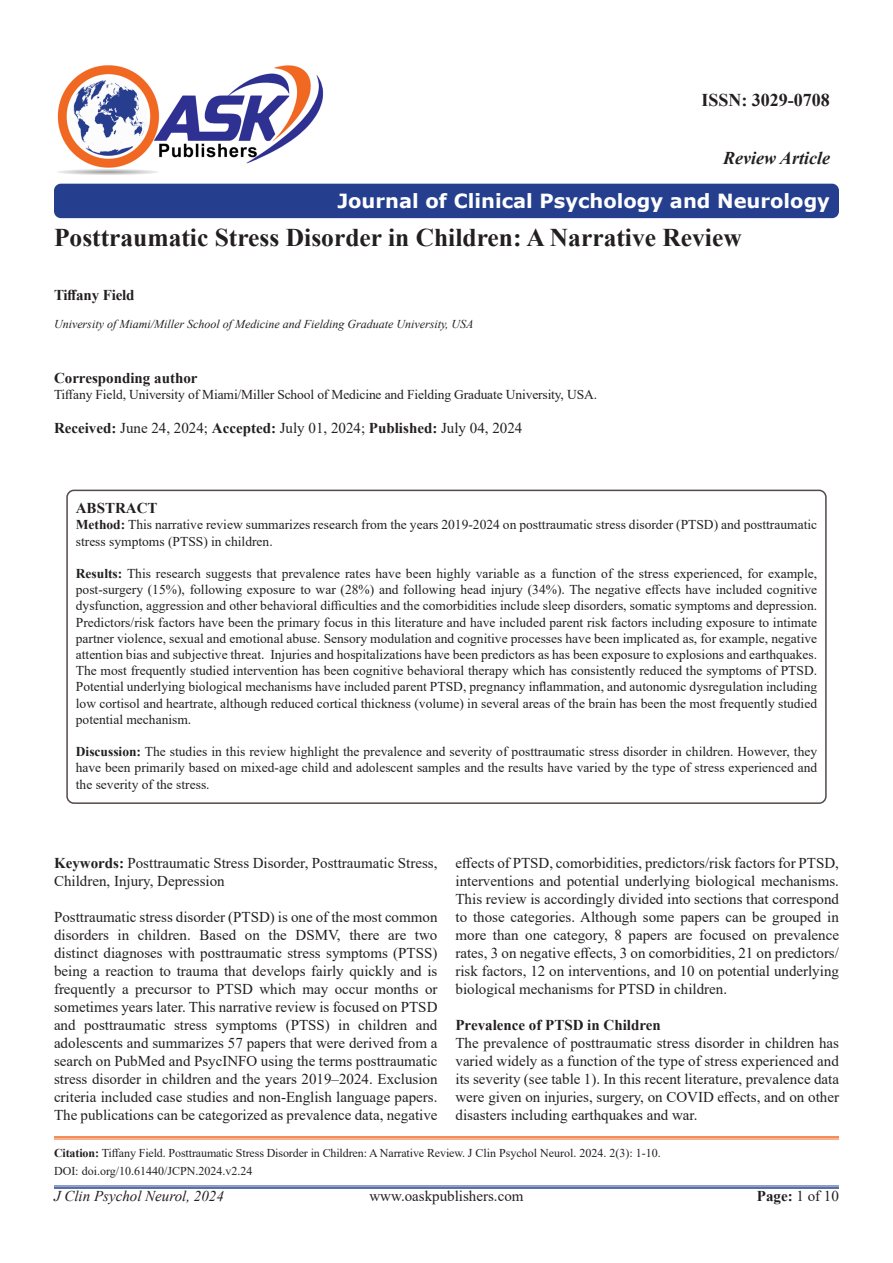
<style>
.page{position:relative;width:893px;height:1263px;background:#fff}
.page>*{position:absolute;margin:0;border:0;box-sizing:border-box;transform-origin:0 0}
.t1{font:700 25.5px "Times New Roman";color:#231f20}
.t2{font:700 19.5px "Verdana";color:#fff}
.t3{font:700 18px "Times New Roman";color:#231f20}
.t4{font:italic 700 18px "Times New Roman";color:#231f20}
.t5{font:15px/18px "Times New Roman";color:#231f20;text-align:justify}
.t6{font:700 15px "Times New Roman";color:#231f20}
.t7{font:italic 15px "Times New Roman";color:#231f20}
.t8{font:13.5px/16.2px "Times New Roman";color:#231f20;text-align:justify}
.t9{font:12px "Times New Roman";letter-spacing:-.01em;color:#231f20}
.t10{font:italic 12px "Times New Roman";color:#231f20}
.s1{font-weight:700}
.s2{font-weight:400}
</style>
<div class="page">
<hr style="left:54px;top:1186px;width:785px;height:1px;background:#24418f">
<hr style="left:54px;top:1187px;width:785px;height:2px;background:#24418f">
<div style="left:54px;top:184px;width:785px;height:34px;background:#253f8e;border-radius:7px"></div>
<hr style="left:54px;top:1136px;width:785px;height:2px;background:#f06822">
<hr style="left:54px;top:1139px;width:785px;height:1px;background:#f06822">
<img style="left:57px;top:65px;width:267px;height:110px">
<div style="left:66px;top:490px;width:761px;height:314px;border:2px solid #524a47;border-radius:7px"></div>
<p class="t3" style="left:701px;top:87px;width:130px">ISSN: 3029-0708</p>
<p class="t4" style="left:723px;top:145px;width:108px">Review Article</p>
<p class="t2" style="left:337px;top:187px;width:494px">Journal of Clinical Psychology and Neurology</p>
<p class="t1" style="left:54px;top:219px;width:689px">Posttraumatic Stress Disorder in Children: A Narrative Review</p>
<p class="t6" style="left:54px;top:284px;width:82px">Tiffany Field</p>
<p class="t10" style="left:54px;top:315px;width:421px">University of Miami/Miller School of Medicine and Fielding Graduate University, USA</p>
<p class="t6" style="left:54px;top:367px;width:145px">Corresponding author</p>
<p class="t8" style="left:54px;top:386px;width:545px">Tiffany Field, University of Miami/Miller School of Medicine and Fielding Graduate University, USA.</p>
<p class="t5" style="left:54px;top:419px;width:470px"><span class="s1">Received:</span> June 24, 2024; <span class="s1">Accepted:</span> July 01, 2024; <span class="s1">Published:</span> July 04, 2024</p>
<p class="t6" style="left:76px;top:497px;width:83px">ABSTRACT</p>
<p class="t8" style="left:76px;top:516px;width:743px"><span class="s1">Method:</span> This narrative review summarizes research from the years 2019-2024 on posttraumatic stress disorder (PTSD) and posttraumatic stress symptoms (PTSS) in children.</p>
<p class="t8" style="left:76px;top:565px;width:743px"><span class="s1">Results:</span> This research suggests that prevalence rates have been highly variable as a function of the stress experienced, for example, post-surgery (15%), following exposure to war (28%) and following head injury (34%). The negative effects have included cognitive dysfunction, aggression and other behavioral difficulties and the comorbidities include sleep disorders, somatic symptoms and depression.<br>Predictors/risk factors have been the primary focus in this literature and have included parent risk factors including exposure to intimate partner violence, sexual and emotional abuse. Sensory modulation and cognitive processes have been implicated as, for example, negative attention bias and subjective threat. Injuries and hospitalizations have been predictors as has been exposure to explosions and earthquakes.<br>The most frequently studied intervention has been cognitive behavioral therapy which has consistently reduced the symptoms of PTSD.<br>Potential underlying biological mechanisms have included parent PTSD, pregnancy inflammation, and autonomic dysregulation including low cortisol and heartrate, although reduced cortical thickness (volume) in several areas of the brain has been the most frequently studied potential mechanism.</p>
<p class="t8" style="left:76px;top:743px;width:743px"><span class="s1">Discussion:</span> The studies in this review highlight the prevalence and severity of posttraumatic stress disorder in children. However, they have been primarily based on mixed-age child and adolescent samples and the results have varied by the type of stress experienced and the severity of the stress.</p>
<p class="t5" style="left:54px;top:854px;width:385px"><span class="s1">Keywords:</span> Posttraumatic Stress Disorder, Posttraumatic Stress,<br>Children, Injury, Depression</p>
<p class="t5" style="left:54px;top:908px;width:385px">Posttraumatic stress disorder (PTSD) is one of the most common disorders in children. Based on the DSMV, there are two distinct diagnoses with posttraumatic stress symptoms (PTSS) being a reaction to trauma that develops fairly quickly and is frequently a precursor to PTSD which may occur months or sometimes years later. This narrative review is focused on PTSD and posttraumatic stress symptoms (PTSS) in children and adolescents and summarizes 57 papers that were derived from a search on PubMed and PsycINFO using the terms posttraumatic stress disorder in children and the years 2019–2024. Exclusion criteria included case studies and non-English language papers.<br>The publications can be categorized as prevalence data, negative</p>
<p class="t5" style="left:455px;top:854px;width:385px">effects of PTSD, comorbidities, predictors/risk factors for PTSD, interventions and potential underlying biological mechanisms.<br>This review is accordingly divided into sections that correspond to those categories. Although some papers can be grouped in more than one category, 8 papers are focused on prevalence rates, 3 on negative effects, 3 on comorbidities, 21 on predictors/ risk factors, 12 on interventions, and 10 on potential underlying biological mechanisms for PTSD in children.</p>
<p class="t6" style="left:455px;top:1014px;width:207px">Prevalence of PTSD in Children</p>
<p class="t5" style="left:455px;top:1034px;width:385px">The prevalence of posttraumatic stress disorder in children has varied widely as a function of the type of stress experienced and its severity (see table 1). In this recent literature, prevalence data were given on injuries, surgery, on COVID effects, and on other disasters including earthquakes and war.</p>
<p class="t9" style="left:54px;top:1145px;width:608px"><span class="s1">Citation:</span> Tiffany Field. Posttraumatic Stress Disorder in Children: A Narrative Review. J Clin Psychol Neurol. 2024. 2(3): 1-10.</p>
<p class="t9" style="left:54px;top:1163px;width:200px">DOI: doi.org/10.61440/JCPN.2024.v2.24</p>
<p class="t7" style="left:54px;top:1186px;width:171px">J Clin Psychol Neurol, 2024</p>
<p class="t5" style="left:369px;top:1187px;width:156px">www.oaskpublishers.com</p>
<p class="t6" style="left:757px;top:1185px;width:84px">Page: <span class="s2">1 of 10</span></p>
</div>
